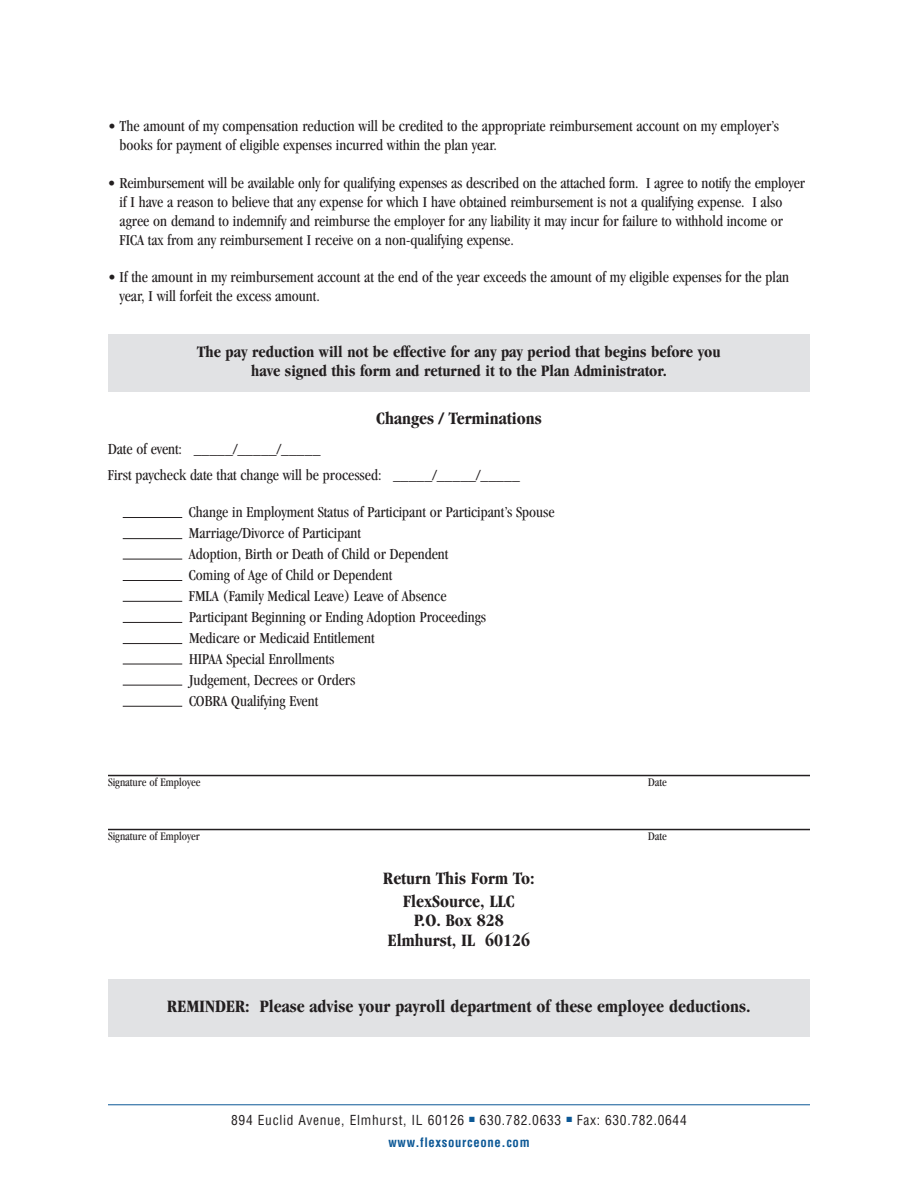
<style>
.page{position:relative;width:918px;height:1188px;background:#fff}
.page>*{position:absolute;margin:0;border:0;box-sizing:border-box;transform-origin:0 0}
.t1{font:700 condensed 18px/22.5px "Garamond";color:#231f20;text-align:center}
.t2{font:700 condensed 16.5px/19.8px "Garamond";color:#231f20;text-align:center}
.t3{font:condensed 15.75px/21px "Garamond";color:#231f20}
.t4{font:condensed 13.5px "Helvetica";letter-spacing:.05em;color:#231f20}
.t5{font:700 condensed 12.75px "Helvetica";letter-spacing:.05em;color:#0c5896}
.t6{font:condensed 12px "Garamond";color:#231f20}
</style>
<div class="page">
<div style="left:108px;top:334px;width:702px;height:58px;background:#e1e2e4"></div>
<hr style="left:108px;top:1104px;width:702px;height:1px;background:#0c5896">
<hr style="left:123px;top:517px;width:59px;height:1px;background:#231f20">
<hr style="left:123px;top:538px;width:59px;height:1px;background:#231f20">
<hr style="left:123px;top:559px;width:59px;height:1px;background:#231f20">
<hr style="left:123px;top:580px;width:59px;height:1px;background:#231f20">
<hr style="left:123px;top:601px;width:59px;height:1px;background:#231f20">
<hr style="left:123px;top:622px;width:59px;height:1px;background:#231f20">
<hr style="left:123px;top:643px;width:59px;height:1px;background:#231f20">
<hr style="left:123px;top:664px;width:59px;height:1px;background:#231f20">
<hr style="left:123px;top:685px;width:59px;height:1px;background:#231f20">
<hr style="left:123px;top:706px;width:59px;height:1px;background:#231f20">
<hr style="left:108px;top:775px;width:702px;height:1px;background:#231f20">
<hr style="left:108px;top:829px;width:702px;height:1px;background:#231f20">
<div style="left:108px;top:979px;width:702px;height:57px;background:#e1e2e4"></div>
<p class="t3" style="left:120px;top:118px;width:661px;line-height:18.9px;text-indent:-12px">• The amount of my compensation reduction will be credited to the appropriate reimbursement account on my employer’s books for payment of eligible expenses incurred within the plan year.</p>
<p class="t3" style="left:120px;top:175px;width:687px;line-height:18.9px;text-indent:-12px">• Reimbursement will be available only for qualifying expenses as described on the attached form. I agree to notify the employer if I have a reason to believe that any expense for which I have obtained reimbursement is not a qualifying expense. I also agree on demand to indemnify and reimburse the employer for any liability it may incur for failure to withhold income or FICA tax from any reimbursement I receive on a non-qualifying expense.</p>
<p class="t3" style="left:120px;top:269px;width:671px;line-height:18.9px;text-indent:-12px">• If the amount in my reimbursement account at the end of the year exceeds the amount of my eligible expenses for the plan year, I will forfeit the excess amount.</p>
<p class="t2" style="left:197px;top:343px;width:525px">The pay reduction will not be effective for any pay period that begins before you have signed this form and returned it to the Plan Administrator.</p>
<p class="t1" style="left:376px;top:409px;width:167px">Changes / Terminations</p>
<p class="t3" style="left:108px;top:438px;width:413px;line-height:25.5px">Date of event: _____/_____/_____<br>First paycheck date that change will be processed: _____/_____/_____</p>
<p class="t3" style="left:189px;top:503px;width:367px">Change in Employment Status of Participant or Participant’s Spouse Marriage/Divorce of Participant<br>Adoption, Birth or Death of Child or Dependent<br>Coming of Age of Child or Dependent<br>FMLA (Family Medical Leave) Leave of Absence<br>Participant Beginning or Ending Adoption Proceedings<br>Medicare or Medicaid Entitlement<br>HIPAA Special Enrollments<br>Judgement, Decrees or Orders<br>COBRA Qualifying Event</p>
<p class="t6" style="left:108px;top:778px;width:94px">Signature of Employee</p>
<p class="t6" style="left:648px;top:778px;width:20px">Date</p>
<p class="t6" style="left:108px;top:832px;width:93px">Signature of Employer</p>
<p class="t6" style="left:648px;top:832px;width:20px">Date</p>
<p class="t1" style="left:383px;top:869px;width:153px">Return This Form To:<br>FlexSource, LLC</p>
<p class="t1" style="left:388px;top:912px;width:144px;line-height:19.5px">P.O. Box 828<br>Elmhurst, IL 60126</p>
<p class="t1" style="left:167px;top:996px;width:585px">REMINDER: Please advise your payroll department of these employee deductions.</p>
<p class="t4" style="left:231px;top:1112px;width:457px">894 Euclid Avenue, Elmhurst, IL 60126 <sup>■</sup> 630.782.0633 <sup>■</sup> Fax: 630.782.0644</p>
<p class="t5" style="left:388px;top:1135px;width:143px">www.flexsourceone.com</p>
</div>
